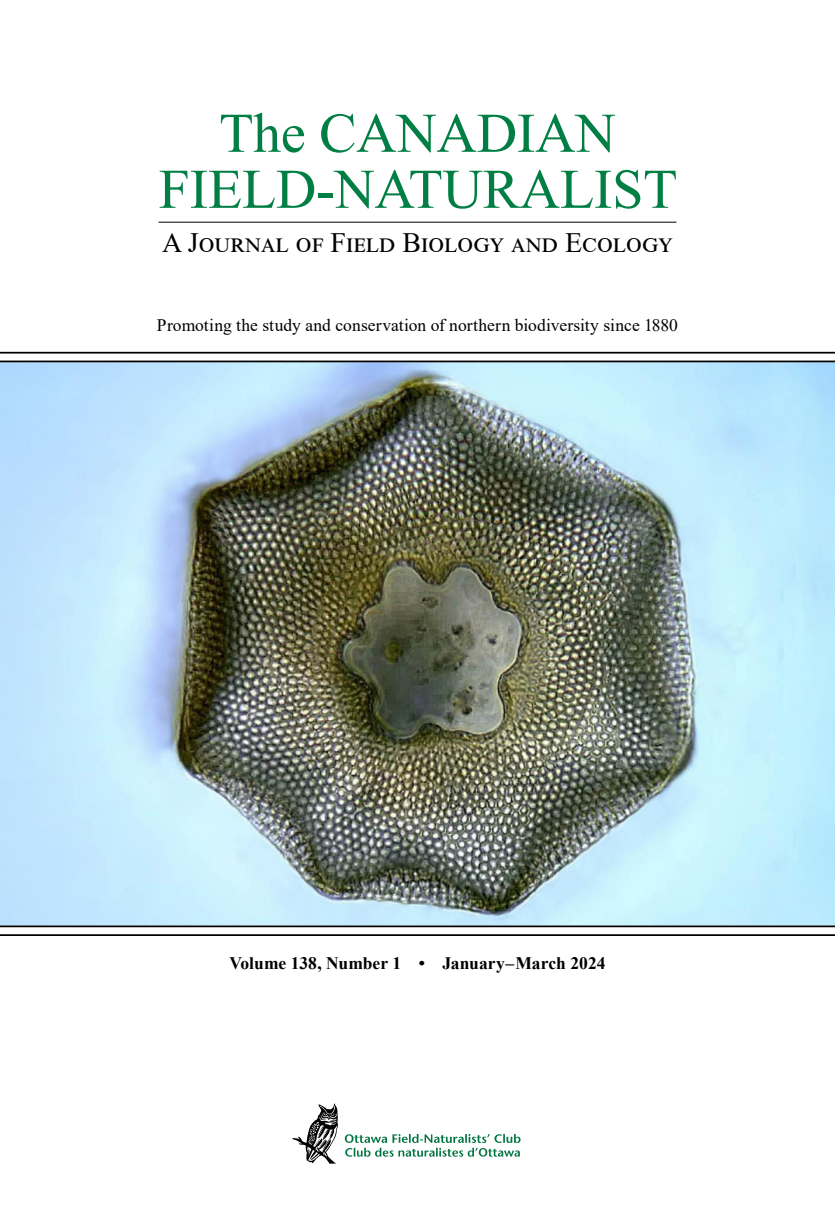
<style>
.page{position:relative;width:835px;height:1213px;background:#fff}
.page>*{position:absolute;margin:0;border:0;box-sizing:border-box;transform-origin:0 0}
.t1{font:56px/56px "Times New Roman";letter-spacing:-.005em;color:#007e43;text-align:center}
.t2{font:28px "Times New Roman";color:#000}
.t3{font:17.5px "Times New Roman";letter-spacing:.005em;color:#000}
.t4{font:700 17.5px "Times New Roman";color:#000}
</style>
<div class="page">
<img style="left:0;top:362px;width:835px;height:563px">
<hr style="left:159px;top:222px;width:517px;height:1px;background:#000">
<hr style="left:0;top:352px;width:835px;height:2px;background:#000">
<hr style="left:0;top:360px;width:835px;height:2px;background:#000">
<hr style="left:0;top:925px;width:835px;height:2px;background:#000">
<hr style="left:0;top:934px;width:835px;height:2px;background:#000">
<svg style="left:292px;top:1103px;width:46px;height:60px"></svg>
<svg style="left:345px;top:1134px;width:175px;height:22px"></svg>
<h1 class="t1" style="left:159px;top:103px;width:520px">The CANADIAN<br>FIELD-NATURALIST</h1>
<h2 class="t2" style="left:162px;top:222px;width:512px">A Journal of Field Biology and Ecology</h2>
<p class="t3" style="left:157px;top:313px;width:522px">Promoting the study and conservation of northern biodiversity since 1880</p>
<p class="t4" style="left:229px;top:951px;width:378px">Volume 138, Number 1 • January–March 2024</p>
</div>
